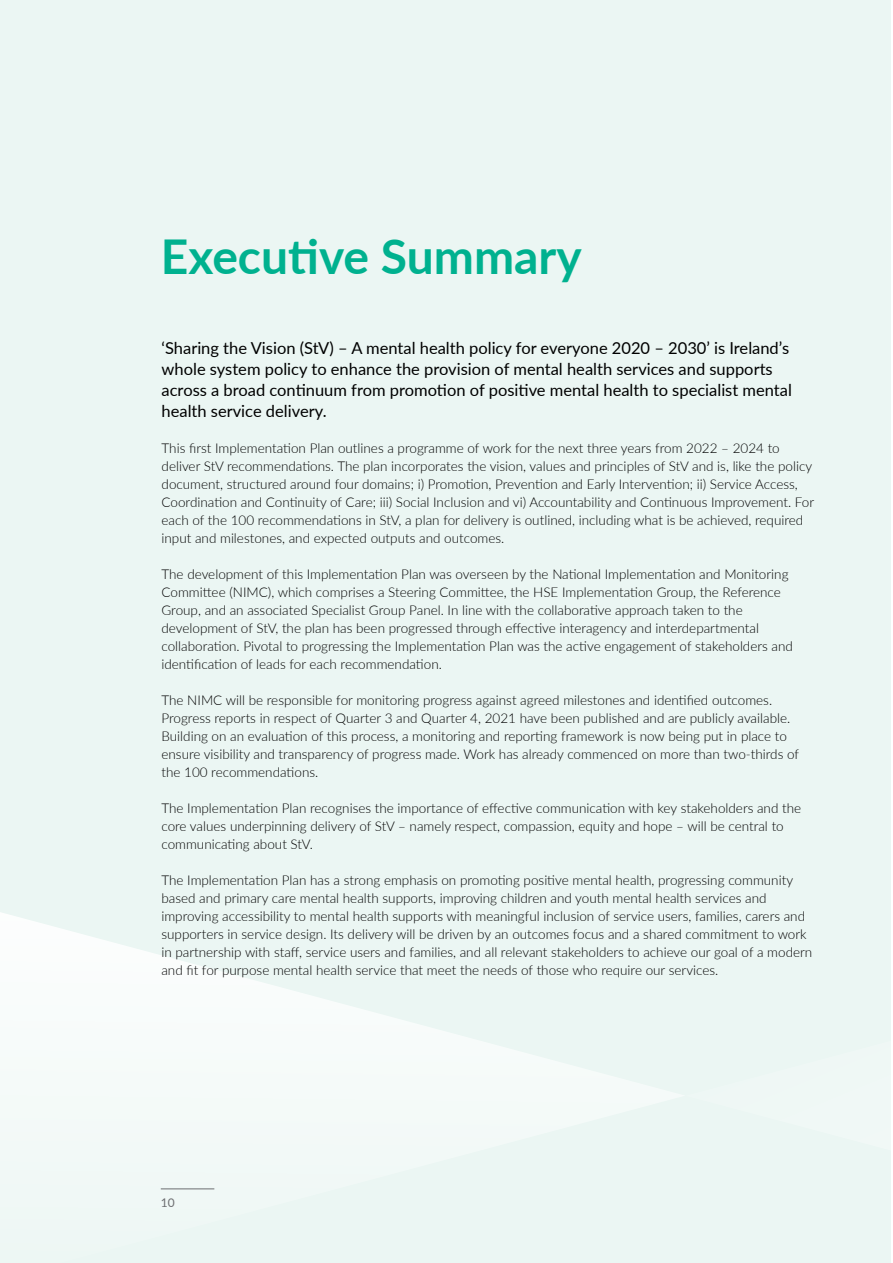
<style>
.page{position:relative;width:893px;height:1263px;background:#fff}
.page>*{position:absolute;margin:0;border:0;box-sizing:border-box;transform-origin:0 0}
.t1{font:700 48px "Lato";color:#00b18f}
.t2{font:16.5px/21px "Lato";color:#000}
.t3{font:300 13.5px/18px "Lato";color:#000}
.t4{font:12px "Lato";color:#6d6e71}
</style>
<div class="page">
<div style="left:0;top:0;width:891px;height:1263px;background:#ebf6f3"></div>
<svg style="left:0;top:912px;width:616px;height:278px"></svg>
<hr style="left:161px;top:1188px;width:53px;height:1px;background:#6d6e71">
<h1 class="t1" style="left:161px;top:221px;width:423px">Executive Summary</h1>
<p class="t2" style="left:162px;top:337px;width:632px">‘Sharing the Vision (StV) – A mental health policy for everyone 2020 – 2030’ is Ireland’s whole system policy to enhance the provision of mental health services and supports across a broad continuum from promotion of positive mental health to specialist mental health service delivery.</p>
<p class="t3" style="left:162px;top:439px;width:654px">This first Implementation Plan outlines a programme of work for the next three years from 2022 – 2024 to deliver StV recommendations. The plan incorporates the vision, values and principles of StV and is, like the policy document, structured around four domains; i) Promotion, Prevention and Early Intervention; ii) Service Access, Coordination and Continuity of Care; iii) Social Inclusion and vi) Accountability and Continuous Improvement. For each of the 100 recommendations in StV, a plan for delivery is outlined, including what is be achieved, required input and milestones, and expected outputs and outcomes.</p>
<p class="t3" style="left:161px;top:565px;width:633px">The development of this Implementation Plan was overseen by the National Implementation and Monitoring Committee (NIMC), which comprises a Steering Committee, the HSE Implementation Group, the Reference Group, and an associated Specialist Group Panel. In line with the collaborative approach taken to the development of StV, the plan has been progressed through effective interagency and interdepartmental collaboration. Pivotal to progressing the Implementation Plan was the active engagement of stakeholders and identification of leads for each recommendation.</p>
<p class="t3" style="left:161px;top:691px;width:639px">The NIMC will be responsible for monitoring progress against agreed milestones and identified outcomes.<br>Progress reports in respect of Quarter 3 and Quarter 4, 2021 have been published and are publicly available.<br>Building on an evaluation of this process, a monitoring and reporting framework is now being put in place to ensure visibility and transparency of progress made. Work has already commenced on more than two-thirds of the 100 recommendations.</p>
<p class="t3" style="left:161px;top:799px;width:641px">The Implementation Plan recognises the importance of effective communication with key stakeholders and the core values underpinning delivery of StV – namely respect, compassion, equity and hope – will be central to communicating about StV.</p>
<p class="t3" style="left:161px;top:871px;width:652px">The Implementation Plan has a strong emphasis on promoting positive mental health, progressing community based and primary care mental health supports, improving children and youth mental health services and improving accessibility to mental health supports with meaningful inclusion of service users, families, carers and supporters in service design. Its delivery will be driven by an outcomes focus and a shared commitment to work in partnership with staff, service users and families, and all relevant stakeholders to achieve our goal of a modern and fit for purpose mental health service that meet the needs of those who require our services.</p>
<p class="t4" style="left:161px;top:1194px;width:15px">10</p>
</div>
